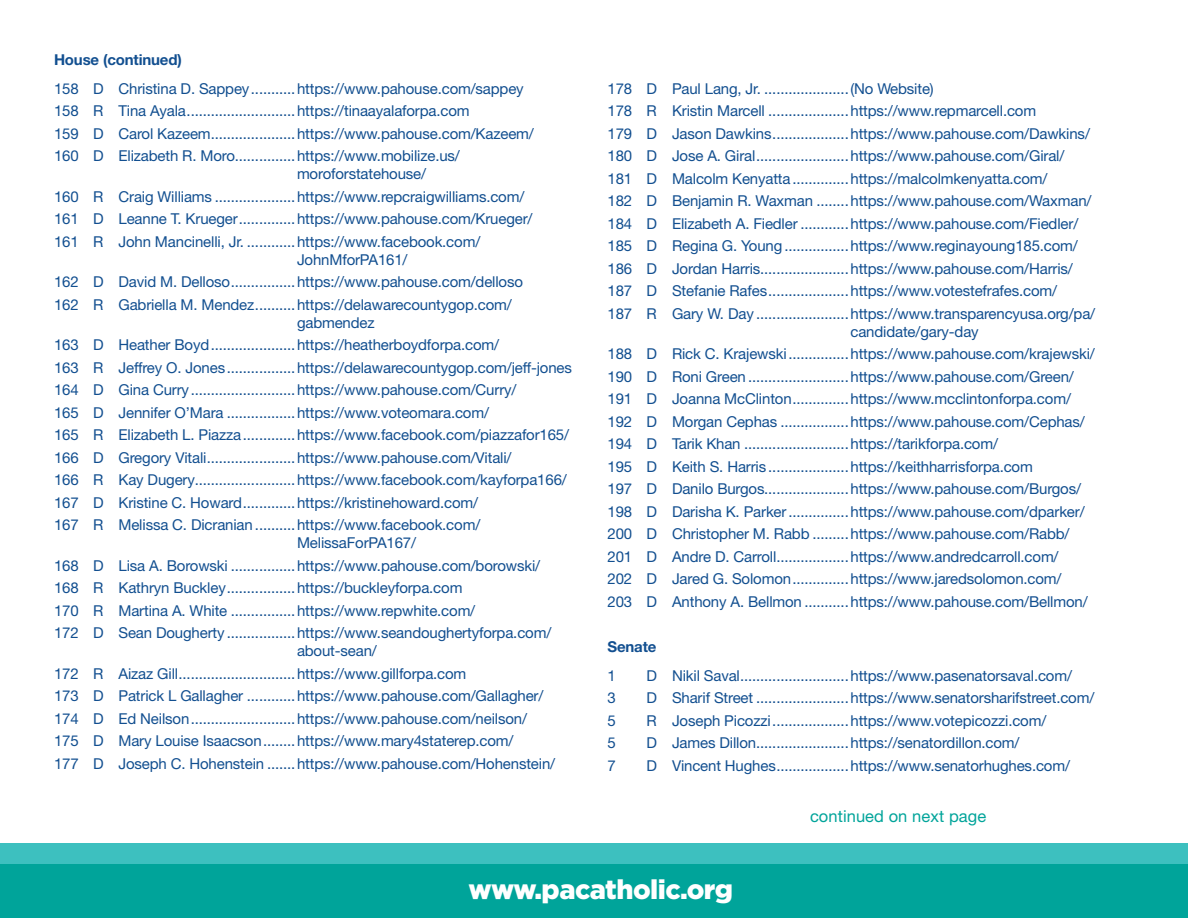
<style>
.page{position:relative;width:1188px;height:918px;background:#fff}
.page>*{position:absolute;margin:0;border:0;box-sizing:border-box;transform-origin:0 0}
.t1{font:900 27px "Gotham";letter-spacing:-.02em;color:#fff}
.t2{font:16.5px "Helvetica Neue LT Std";letter-spacing:.005em;color:#00a49a}
.t3{font:15px/18px "Helvetica Neue LT Std";letter-spacing:-.01em;color:#124f90}
.t4{font:700 15px "Helvetica Neue LT Std";letter-spacing:-.01em;color:#124f90}
</style>
<div class="page">
<div style="left:0;top:864px;width:1188px;height:54px;background:#00a49a"></div>
<div style="left:0;top:844px;width:1188px;height:20px;background:#3dc0bf"></div>
<p class="t4" style="left:54px;top:50px;width:129px">House (continued)</p>
<p class="t3" style="left:54px;top:79px;width:471px">158 D Christina D. Sappey...........https://www.pahouse.com/sappey</p>
<p class="t3" style="left:54px;top:102px;width:417px">158 R Tina Ayala...........................https://tinaayalaforpa.com</p>
<p class="t3" style="left:54px;top:124px;width:481px">159 D Carol Kazeem.....................https://www.pahouse.com/Kazeem/</p>
<p class="t3" style="left:297px;top:147px;width:164px;text-indent:-243px">160 D Elizabeth R. Moro...............https://www.mobilize.us/ moroforstatehouse/</p>
<p class="t3" style="left:54px;top:187px;width:472px">160 R Craig Williams ....................https://www.repcraigwilliams.com/</p>
<p class="t3" style="left:54px;top:210px;width:480px">161 D Leanne T. Krueger..............https://www.pahouse.com/Krueger/</p>
<p class="t3" style="left:297px;top:232px;width:185px;text-indent:-243px">161 R John Mancinelli, Jr. ............https://www.facebook.com/<br>JohnMforPA161/</p>
<p class="t3" style="left:54px;top:273px;width:471px">162 D David M. Delloso................https://www.pahouse.com/delloso</p>
<p class="t3" style="left:297px;top:295px;width:216px;text-indent:-243px">162 R Gabriella M. Mendez..........https://delawarecountygop.com/ gabmendez</p>
<p class="t3" style="left:54px;top:336px;width:447px">163 D Heather Boyd.....................https://heatherboydforpa.com/</p>
<p class="t3" style="left:54px;top:358px;width:520px">163 R Jeffrey O. Jones.................https://delawarecountygop.com/jeff-jones</p>
<p class="t3" style="left:54px;top:381px;width:464px">164 D Gina Curry..........................https://www.pahouse.com/Curry/</p>
<p class="t3" style="left:54px;top:403px;width:437px">165 D Jennifer O’Mara .................https://www.voteomara.com/</p>
<p class="t3" style="left:54px;top:426px;width:517px">165 R Elizabeth L. Piazza.............https://www.facebook.com/piazzafor165/</p>
<p class="t3" style="left:54px;top:448px;width:459px">166 D Gregory Vitali......................https://www.pahouse.com/Vitali/</p>
<p class="t3" style="left:54px;top:471px;width:514px">166 R Kay Dugery.........................https://www.facebook.com/kayforpa166/</p>
<p class="t3" style="left:54px;top:493px;width:426px">167 D Kristine C. Howard.............https://kristinehoward.com/</p>
<p class="t3" style="left:297px;top:516px;width:185px;text-indent:-243px">167 R Melissa C. Dicranian ..........https://www.facebook.com/<br>MelissaForPA167/</p>
<p class="t3" style="left:54px;top:556px;width:488px">168 D Lisa A. Borowski ................https://www.pahouse.com/borowski/</p>
<p class="t3" style="left:54px;top:579px;width:410px">168 R Kathryn Buckley.................https://buckleyforpa.com</p>
<p class="t3" style="left:54px;top:601px;width:423px">170 R Martina A. White ................https://www.repwhite.com/</p>
<p class="t3" style="left:297px;top:624px;width:256px;text-indent:-243px">172 D Sean Dougherty .................https://www.seandoughertyforpa.com/ about-sean/</p>
<p class="t3" style="left:54px;top:664px;width:414px">172 R Aizaz Gill.............................https://www.gillforpa.com</p>
<p class="t3" style="left:54px;top:687px;width:491px">173 D Patrick L Gallagher ............https://www.pahouse.com/Gallagher/</p>
<p class="t3" style="left:54px;top:709px;width:475px">174 D Ed Neilson..........................https://www.pahouse.com/neilson/</p>
<p class="t3" style="left:54px;top:732px;width:461px">175 D Mary Louise Isaacson........https://www.mary4staterep.com/</p>
<p class="t3" style="left:54px;top:754px;width:503px">177 D Joseph C. Hohenstein .......https://www.pahouse.com/Hohenstein/</p>
<p class="t3" style="left:608px;top:79px;width:328px">178 D Paul Lang, Jr. .....................(No Website)</p>
<p class="t3" style="left:608px;top:102px;width:430px">178 R Kristin Marcell ....................https://www.repmarcell.com</p>
<p class="t3" style="left:608px;top:124px;width:484px">179 D Jason Dawkins...................https://www.pahouse.com/Dawkins/</p>
<p class="t3" style="left:608px;top:147px;width:458px">180 D Jose A. Giral.......................https://www.pahouse.com/Giral/</p>
<p class="t3" style="left:608px;top:169px;width:442px">181 D Malcolm Kenyatta..............https://malcolmkenyatta.com/</p>
<p class="t3" style="left:608px;top:192px;width:486px">182 D Benjamin R. Waxman ........https://www.pahouse.com/Waxman/</p>
<p class="t3" style="left:608px;top:214px;width:472px">184 D Elizabeth A. Fiedler ............https://www.pahouse.com/Fiedler/</p>
<p class="t3" style="left:608px;top:237px;width:472px">185 D Regina G. Young................https://www.reginayoung185.com/</p>
<p class="t3" style="left:608px;top:259px;width:467px">186 D Jordan Harris......................https://www.pahouse.com/Harris/</p>
<p class="t3" style="left:608px;top:282px;width:451px">187 D Stefanie Rafes....................https://www.votestefrafes.com/</p>
<p class="t3" style="left:850px;top:304px;width:246px;text-indent:-243px">187 R Gary W. Day .......................https://www.transparencyusa.org/pa/ candidate/gary-day</p>
<p class="t3" style="left:608px;top:345px;width:489px">188 D Rick C. Krajewski...............https://www.pahouse.com/krajewski/</p>
<p class="t3" style="left:608px;top:367px;width:468px">190 D Roni Green .........................https://www.pahouse.com/Green/</p>
<p class="t3" style="left:608px;top:390px;width:465px">191 D Joanna McClinton..............https://www.mcclintonforpa.com/</p>
<p class="t3" style="left:608px;top:412px;width:479px">192 D Morgan Cephas .................https://www.pahouse.com/Cephas/</p>
<p class="t3" style="left:608px;top:435px;width:392px">194 D Tarik Khan ..........................https://tarikforpa.com/</p>
<p class="t3" style="left:608px;top:457px;width:427px">195 D Keith S. Harris ....................https://keithharrisforpa.com</p>
<p class="t3" style="left:608px;top:480px;width:475px">197 D Danilo Burgos.....................https://www.pahouse.com/Burgos/</p>
<p class="t3" style="left:608px;top:502px;width:479px">198 D Darisha K. Parker...............https://www.pahouse.com/dparker/</p>
<p class="t3" style="left:608px;top:525px;width:464px">200 D Christopher M. Rabb .........https://www.pahouse.com/Rabb/</p>
<p class="t3" style="left:608px;top:547px;width:453px">201 D Andre D. Carroll..................https://www.andredcarroll.com/</p>
<p class="t3" style="left:608px;top:570px;width:456px">202 D Jared G. Solomon..............https://www.jaredsolomon.com/</p>
<p class="t3" style="left:608px;top:592px;width:482px">203 D Anthony A. Bellmon ...........https://www.pahouse.com/Bellmon/</p>
<p class="t4" style="left:608px;top:637px;width:50px">Senate</p>
<p class="t3" style="left:608px;top:666px;width:10px">1</p>
<p class="t3" style="left:646px;top:666px;width:427px">D Nikil Saval...........................https://www.pasenatorsaval.com/</p>
<p class="t3" style="left:608px;top:689px;width:10px">3</p>
<p class="t3" style="left:646px;top:689px;width:449px">D Sharif Street .......................https://www.senatorsharifstreet.com/</p>
<p class="t3" style="left:608px;top:711px;width:10px">5</p>
<p class="t3" style="left:646px;top:711px;width:401px">R Joseph Picozzi...................https://www.votepicozzi.com/</p>
<p class="t3" style="left:608px;top:734px;width:10px">5</p>
<p class="t3" style="left:646px;top:734px;width:375px">D James Dillon.......................https://senatordillon.com/</p>
<p class="t3" style="left:608px;top:756px;width:10px">7</p>
<p class="t3" style="left:646px;top:756px;width:425px">D Vincent Hughes..................https://www.senatorhughes.com/</p>
<p class="t2" style="left:810px;top:806px;width:178px">continued on next page</p>
<p class="t1" style="left:469px;top:871px;width:266px">www.pacatholic.org</p>
</div>
